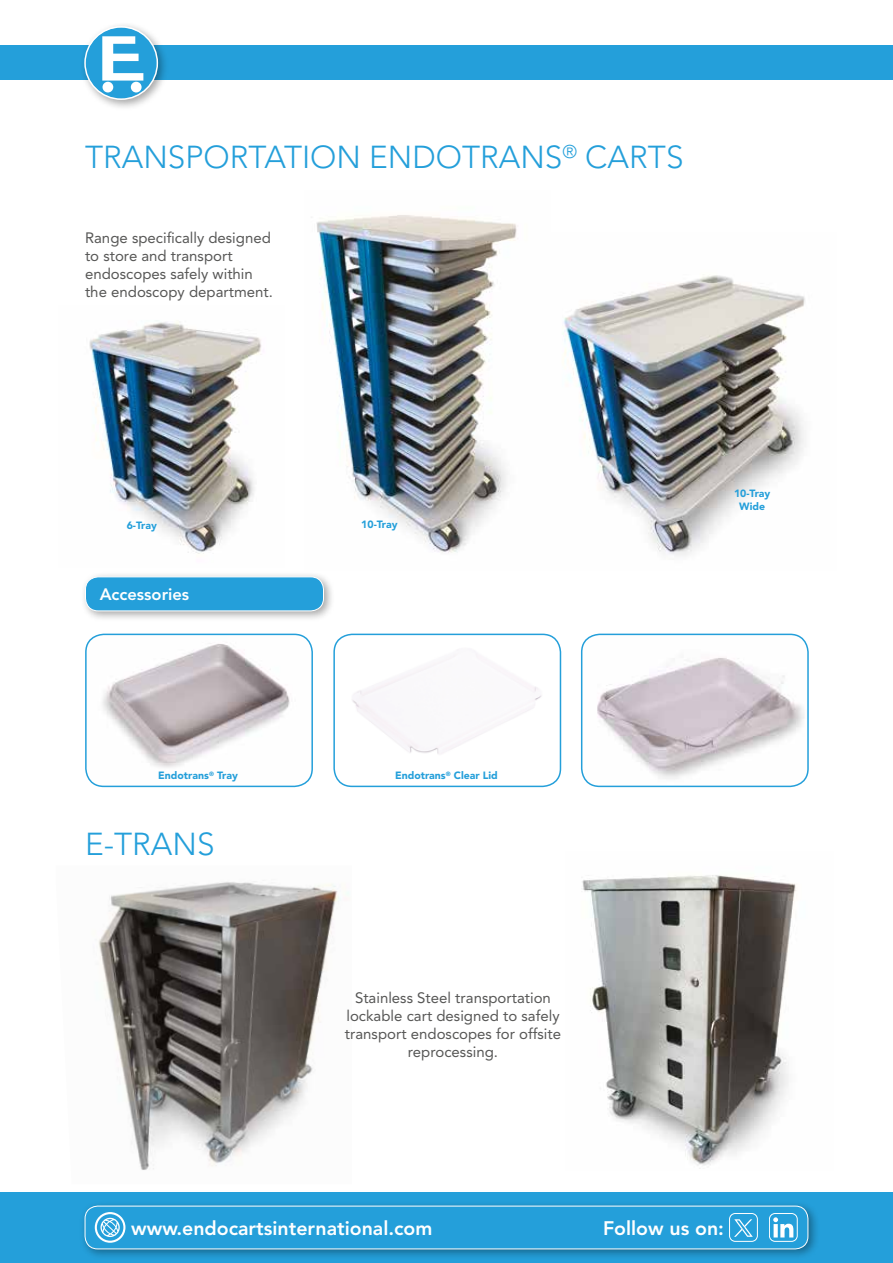
<style>
.page{position:relative;width:893px;height:1263px;background:#fff}
.page>*{position:absolute;margin:0;border:0;box-sizing:border-box;transform-origin:0 0}
.t1{font:300 31.5px "Avenir LT Std";color:#249fda}
.t2{font:800 19.5px "Avenir LT Std";color:#fff}
.t3{font:800 16.5px "Avenir LT Std";color:#fff}
.t4{font:15px/18px "Avenir LT Std";color:#575756;text-align:center}
.t5{font:900 10.5px/12.6px "Avenir LT Std";color:#249fda;text-align:center}
</style>
<div class="page">
<img style="left:98px;top:881px;width:251px;height:289px">
<img style="left:582px;top:875px;width:215px;height:294px">
<div style="left:0;top:1192px;width:893px;height:71px;background:#249fda"></div>
<div style="left:0;top:46px;width:893px;height:34px;background:#249fda"></div>
<div style="left:80px;top:21px;width:89px;height:90px;background:#000;opacity:.35"></div>
<div style="left:85px;top:27px;width:72px;height:72px;background:#249fda;border-radius:50%"></div>
<svg style="left:102px;top:36px;width:41px;height:45px"></svg>
<div style="left:103px;top:82px;width:10px;height:10px;background:#fff;border-radius:50%"></div>
<div style="left:131px;top:82px;width:11px;height:10px;background:#fff;border-radius:50%"></div>
<div style="left:84px;top:26px;width:74px;height:74px;border:2px solid #fff;border-radius:50%"></div>
<div style="left:79px;top:1200px;width:741px;height:60px;background:#000;opacity:.35"></div>
<div style="left:85px;top:1206px;width:723px;height:43px;background:#249fda;border-radius:13px"></div>
<div style="left:85px;top:1205px;width:723px;height:44px;border:1px solid #fff;border-radius:13px"></div>
<div style="left:95px;top:1212px;width:30px;height:31px;border:2px solid #fff;border-radius:50%"></div>
<svg style="left:101px;top:1218px;width:19px;height:19px"></svg>
<div style="left:729px;top:1213px;width:29px;height:28px;border:1px solid #fff;border-radius:6px"></div>
<svg style="left:769px;top:1213px;width:28px;height:28px"></svg>
<div style="left:769px;top:1213px;width:28px;height:28px;border:1px solid #fff;border-radius:6px"></div>
<svg style="left:773px;top:1217px;width:20px;height:20px"></svg>
<div style="left:80px;top:571px;width:255px;height:51px;background:#000;opacity:.35"></div>
<div style="left:85px;top:577px;width:238px;height:34px;background:#249fda;border-radius:13px"></div>
<div style="left:85px;top:576px;width:239px;height:35px;border:1px solid #fff;border-radius:13px"></div>
<img style="left:89px;top:322px;width:173px;height:232px">
<img style="left:316px;top:215px;width:201px;height:338px">
<img style="left:563px;top:275px;width:242px;height:281px">
<img style="left:86px;top:634px;width:226px;height:152px">
<div style="left:85px;top:634px;width:228px;height:153px;border:2px solid #249fda;border-radius:18px"></div>
<img style="left:334px;top:634px;width:226px;height:152px">
<div style="left:333px;top:634px;width:228px;height:153px;border:2px solid #249fda;border-radius:18px"></div>
<img style="left:582px;top:634px;width:226px;height:152px">
<div style="left:581px;top:634px;width:228px;height:153px;border:2px solid #249fda;border-radius:18px"></div>
<svg style="left:734px;top:1219px;width:19px;height:18px"></svg>
<h1 class="t1" style="left:85px;top:139px;width:600px">TRANSPORTATION ENDOTRANS<sup>®</sup> CARTS</h1>
<p class="t4" style="left:85px;top:229px;width:189px;text-align:left">Range specifically designed to store and transport endoscopes safely within the endoscopy department.</p>
<p class="t5" style="left:127px;top:519px;width:32px">6-Tray</p>
<p class="t5" style="left:361px;top:518px;width:38px">10-Tray</p>
<p class="t3" style="left:100px;top:584px;width:91px">Accessories</p>
<p class="t5" style="left:734px;top:487px;width:38px">10-Tray<br>Wide</p>
<p class="t5" style="left:158px;top:769px;width:81px">Endotrans<sup>®</sup> Tray</p>
<p class="t5" style="left:395px;top:769px;width:104px">Endotrans<sup>®</sup> Clear Lid</p>
<h1 class="t1" style="left:85px;top:826px;width:131px">E-TRANS</h1>
<p class="t4" style="left:345px;top:989px;width:218px">Stainless Steel transportation lockable cart designed to safely transport endoscopes for offsite reprocessing.</p>
<h2 class="t2" style="left:131px;top:1216px;width:303px">www.endocartsinternational.com</h2>
<h2 class="t2" style="left:603px;top:1216px;width:122px">Follow us on:</h2>
</div>
